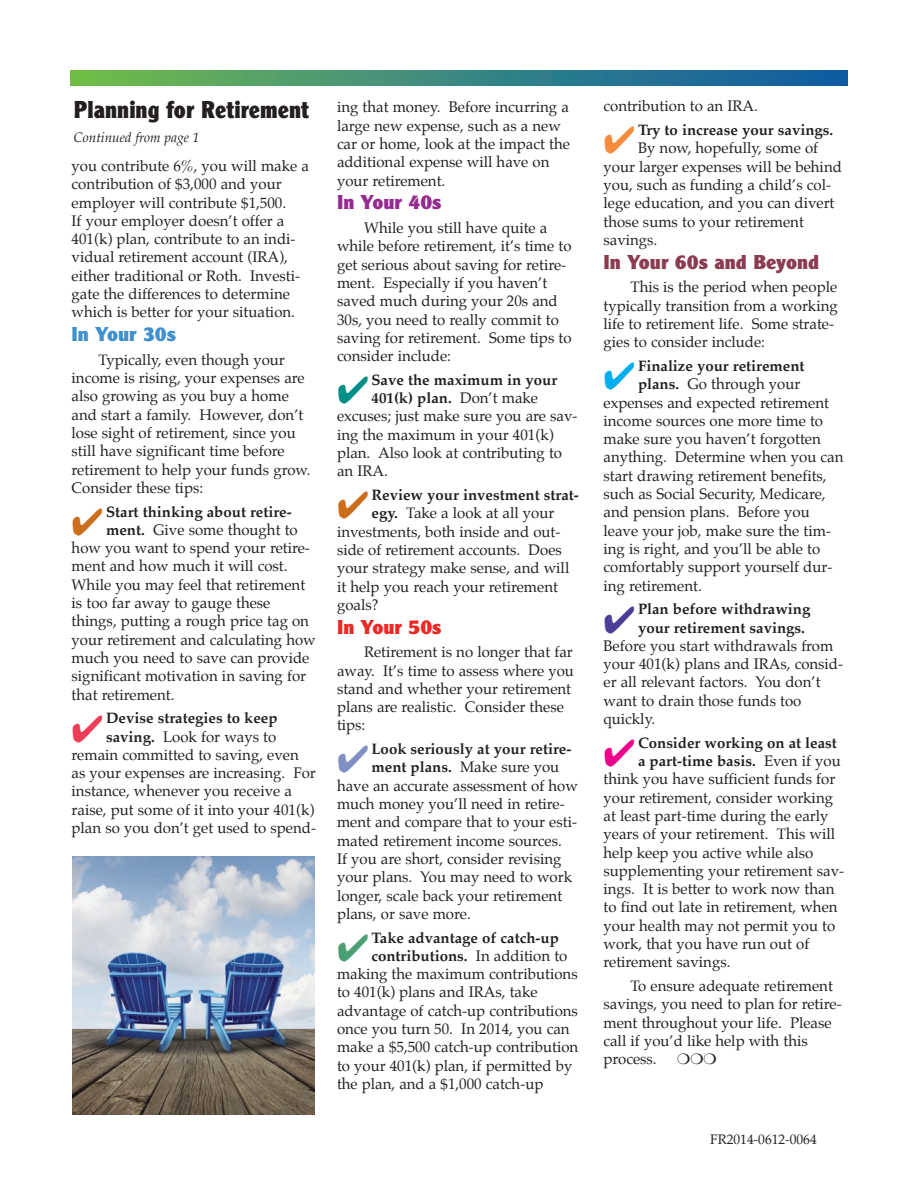
<style>
.page{position:relative;width:918px;height:1188px;background:#fff}
.page>*{position:absolute;margin:0;border:0;box-sizing:border-box;transform-origin:0 0}
.t1{font:25.5px "Clearface Gothic Extra Bold DTC";color:#231f20;scale:.9 1}
.t2{font:21px "Clearface Gothic Extra Bold DTC";color:#8a3c50}
.t3{font:21px "Clearface Gothic Extra Bold DTC";color:#3f90cd}
.t4{font:21px "Clearface Gothic Extra Bold DTC";color:#952b8f}
.t5{font:21px "Clearface Gothic Extra Bold DTC";color:#ea2924}
.t6{font:15px/18.3px "Palatino";color:#231f20}
.t7{font:700 15px/18.3px "Palatino";color:#231f20}
.t8{font:italic 13.5px "Palatino";color:#231f20}
.t9{font:13.5px "Palatino";color:#231f20}
.s1{font-weight:700}
.s2{font-weight:400}
</style>
<div class="page">
<img style="left:70px;top:70px;width:778px;height:16px">
<img style="left:72px;top:856px;width:243px;height:259px">
<h1 class="t1" style="left:74px;top:94px;width:263px">Planning for Retirement</h1>
<p class="t8" style="left:74px;top:131px;width:127px">Continued from page 1</p>
<p class="t6" style="left:72px;top:158px;width:239px">you contribute 6%, you will make a contribution of $3,000 and your employer will contribute $1,500.<br>If your employer doesn’t offer a 401(k) plan, contribute to an indi&shy;vidual retirement account (IRA), either traditional or Roth. Investi&shy;gate the differences to determine which is better for your situation.</p>
<h2 class="t3" style="left:72px;top:322px;width:106px">In Your 30s</h2>
<p class="t6" style="left:72px;top:352px;width:240px;text-indent:27px">Typically, even though your income is rising, your expenses are also growing as you buy a home and start a family. However, don’t lose sight of retirement, since you still have significant time before retirement to help your funds grow.<br>Consider these tips:</p>
<p class="t7" style="left:106px;top:503px;width:187px">Start thinking about retire-</p>
<p class="t6" style="left:106px;top:522px;width:193px"><span class="s1">ment.</span> Give some thought to</p>
<p class="t6" style="left:72px;top:540px;width:240px">how you want to spend your retire-</p>
<p class="t6" style="left:72px;top:558px;width:218px">ment and how much it will cost.</p>
<p class="t6" style="left:72px;top:577px;width:235px">While you may feel that retirement</p>
<p class="t6" style="left:72px;top:595px;width:200px">is too far away to gauge these</p>
<p class="t6" style="left:72px;top:613px;width:239px">things, putting a rough price tag on</p>
<p class="t6" style="left:72px;top:631px;width:246px">your retirement and calculating how</p>
<p class="t6" style="left:72px;top:650px;width:239px">much you need to save can provide</p>
<p class="t6" style="left:72px;top:668px;width:236px">significant motivation in saving for</p>
<p class="t6" style="left:72px;top:686px;width:104px">that retirement.</p>
<p class="t7" style="left:106px;top:710px;width:173px">Devise strategies to keep</p>
<p class="t6" style="left:106px;top:728px;width:172px"><span class="s1">saving.</span> Look for ways to</p>
<p class="t6" style="left:72px;top:747px;width:229px">remain committed to saving, even</p>
<p class="t6" style="left:72px;top:765px;width:246px">as your expenses are increasing. For</p>
<p class="t6" style="left:72px;top:783px;width:222px">instance, whenever you receive a</p>
<p class="t6" style="left:72px;top:802px;width:244px">raise, put some of it into your 401(k)</p>
<p class="t6" style="left:72px;top:820px;width:246px">plan so you don’t get used to spend-</p>
<p class="t6" style="left:337px;top:99px;width:234px">ing that money. Before incurring a large new expense, such as a new car or home, look at the impact the additional expense will have on your retirement.</p>
<h2 class="t4" style="left:337px;top:190px;width:106px">In Your 40s</h2>
<p class="t6" style="left:337px;top:220px;width:236px;text-indent:27px">While you still have quite a while before retirement, it’s time to get serious about saving for retire&shy;ment. Especially if you haven’t saved much during your 20s and<br>30s, you need to really commit to saving for retirement. Some tips to consider include:</p>
<p class="t7" style="left:372px;top:372px;width:187px">Save the maximum in your</p>
<p class="t7" style="left:372px;top:390px;width:168px">401(k) plan. <span class="s2">Don’t make</span></p>
<p class="t6" style="left:337px;top:408px;width:242px">excuses; just make sure you are sav-</p>
<p class="t6" style="left:337px;top:427px;width:218px">ing the maximum in your 401(k)</p>
<p class="t6" style="left:337px;top:445px;width:227px">plan. Also look at contributing to</p>
<p class="t6" style="left:337px;top:463px;width:52px">an IRA.</p>
<p class="t7" style="left:372px;top:487px;width:209px">Review your investment strat-</p>
<p class="t6" style="left:372px;top:505px;width:184px"><span class="s1">egy.</span> Take a look at all your</p>
<p class="t6" style="left:337px;top:523px;width:225px">investments, both inside and out-</p>
<p class="t6" style="left:337px;top:542px;width:226px">side of retirement accounts. Does</p>
<p class="t6" style="left:337px;top:560px;width:234px">your strategy make sense, and will</p>
<p class="t6" style="left:337px;top:578px;width:222px">it help you reach your retirement</p>
<p class="t6" style="left:337px;top:597px;width:43px">goals?</p>
<h2 class="t5" style="left:337px;top:614px;width:106px">In Your 50s</h2>
<p class="t6" style="left:337px;top:644px;width:239px;text-indent:27px">Retirement is no longer that far away. It’s time to assess where you stand and whether your retirement plans are realistic. Consider these tips:</p>
<p class="t7" style="left:372px;top:741px;width:201px">Look seriously at your retire-</p>
<p class="t6" style="left:372px;top:759px;width:189px"><span class="s1">ment plans.</span> Make sure you</p>
<p class="t6" style="left:337px;top:778px;width:242px">have an accurate assessment of how</p>
<p class="t6" style="left:337px;top:796px;width:229px">much money you’ll need in retire-</p>
<p class="t6" style="left:337px;top:814px;width:242px">ment and compare that to your esti-</p>
<p class="t6" style="left:337px;top:832px;width:226px">mated retirement income sources.</p>
<p class="t6" style="left:337px;top:851px;width:226px">If you are short, consider revising</p>
<p class="t6" style="left:337px;top:869px;width:237px">your plans. You may need to work</p>
<p class="t6" style="left:337px;top:887px;width:227px">longer, scale back your retirement</p>
<p class="t6" style="left:337px;top:906px;width:135px">plans, or save more.</p>
<p class="t7" style="left:372px;top:929px;width:189px">Take advantage of catch-up</p>
<p class="t7" style="left:372px;top:948px;width:197px">contributions. <span class="s2">In addition to</span></p>
<p class="t6" style="left:337px;top:966px;width:242px">making the maximum contributions</p>
<p class="t6" style="left:337px;top:984px;width:202px">to 401(k) plans and IRAs, take</p>
<p class="t6" style="left:337px;top:1003px;width:242px">advantage of catch-up contributions</p>
<p class="t6" style="left:337px;top:1021px;width:234px">once you turn 50. In 2014, you can</p>
<p class="t6" style="left:337px;top:1039px;width:243px">make a $5,500 catch-up contribution</p>
<p class="t6" style="left:337px;top:1057px;width:237px">to your 401(k) plan, if permitted by</p>
<p class="t6" style="left:337px;top:1076px;width:208px">the plan, and a $1,000 catch-up</p>
<p class="t6" style="left:604px;top:98px;width:156px">contribution to an IRA.</p>
<p class="t7" style="left:638px;top:122px;width:197px">Try to increase your savings.</p>
<p class="t6" style="left:604px;top:140px;width:240px;text-indent:34px">By now, hopefully, some of your larger expenses will be behind you, such as funding a child’s col&shy;lege education, and you can divert those sums to your retirement savings.</p>
<h2 class="t2" style="left:604px;top:249px;width:217px">In Your 60s and Beyond</h2>
<p class="t6" style="left:604px;top:279px;width:236px;text-indent:27px">This is the period when people typically transition from a working life to retirement life. Some strate&shy;gies to consider include:</p>
<p class="t7" style="left:638px;top:358px;width:168px">Finalize your retirement</p>
<p class="t6" style="left:638px;top:376px;width:164px"><span class="s1">plans.</span> Go through your</p>
<p class="t6" style="left:604px;top:394px;width:227px">expenses and expected retirement</p>
<p class="t6" style="left:604px;top:413px;width:221px">income sources one more time to</p>
<p class="t6" style="left:604px;top:431px;width:219px">make sure you haven’t forgotten</p>
<p class="t6" style="left:604px;top:449px;width:241px">anything. Determine when you can</p>
<p class="t6" style="left:604px;top:468px;width:225px">start drawing retirement benefits,</p>
<p class="t6" style="left:604px;top:486px;width:224px">such as Social Security, Medicare,</p>
<p class="t6" style="left:604px;top:504px;width:208px">and pension plans. Before you</p>
<p class="t6" style="left:604px;top:522px;width:229px">leave your job, make sure the tim-</p>
<p class="t6" style="left:604px;top:541px;width:218px">ing is right, and you’ll be able to</p>
<p class="t6" style="left:604px;top:559px;width:230px">comfortably support yourself dur-</p>
<p class="t6" style="left:604px;top:577px;width:100px">ing retirement.</p>
<p class="t7" style="left:638px;top:601px;width:174px">Plan before withdrawing your retirement savings.</p>
<p class="t6" style="left:604px;top:638px;width:241px">Before you start withdrawals from your 401(k) plans and IRAs, consid&shy;er all relevant factors. You don’t want to drain those funds too quickly.</p>
<p class="t7" style="left:638px;top:735px;width:200px">Consider working on at least</p>
<p class="t7" style="left:638px;top:753px;width:204px">a part-time basis. <span class="s2">Even if you</span></p>
<p class="t6" style="left:604px;top:771px;width:233px">think you have sufficient funds for</p>
<p class="t6" style="left:604px;top:789px;width:231px">your retirement, consider working</p>
<p class="t6" style="left:604px;top:808px;width:227px">at least part-time during the early</p>
<p class="t6" style="left:604px;top:826px;width:233px">years of your retirement. This will</p>
<p class="t6" style="left:604px;top:844px;width:211px">help keep you active while also</p>
<p class="t6" style="left:604px;top:863px;width:242px">supplementing your retirement sav-</p>
<p class="t6" style="left:604px;top:881px;width:232px">ings. It is better to work now than</p>
<p class="t6" style="left:604px;top:899px;width:236px">to find out late in retirement, when</p>
<p class="t6" style="left:604px;top:918px;width:233px">your health may not permit you to</p>
<p class="t6" style="left:604px;top:936px;width:207px">work, that you have run out of</p>
<p class="t6" style="left:604px;top:954px;width:128px">retirement savings.</p>
<p class="t6" style="left:604px;top:978px;width:240px;text-indent:27px">To ensure adequate retirement savings, you need to plan for retire&shy;ment throughout your life. Please call if you’d like help with this process.</p>
<p class="t9" style="left:710px;top:1133px;width:108px">FR2014-0612-0064</p>
</div>
